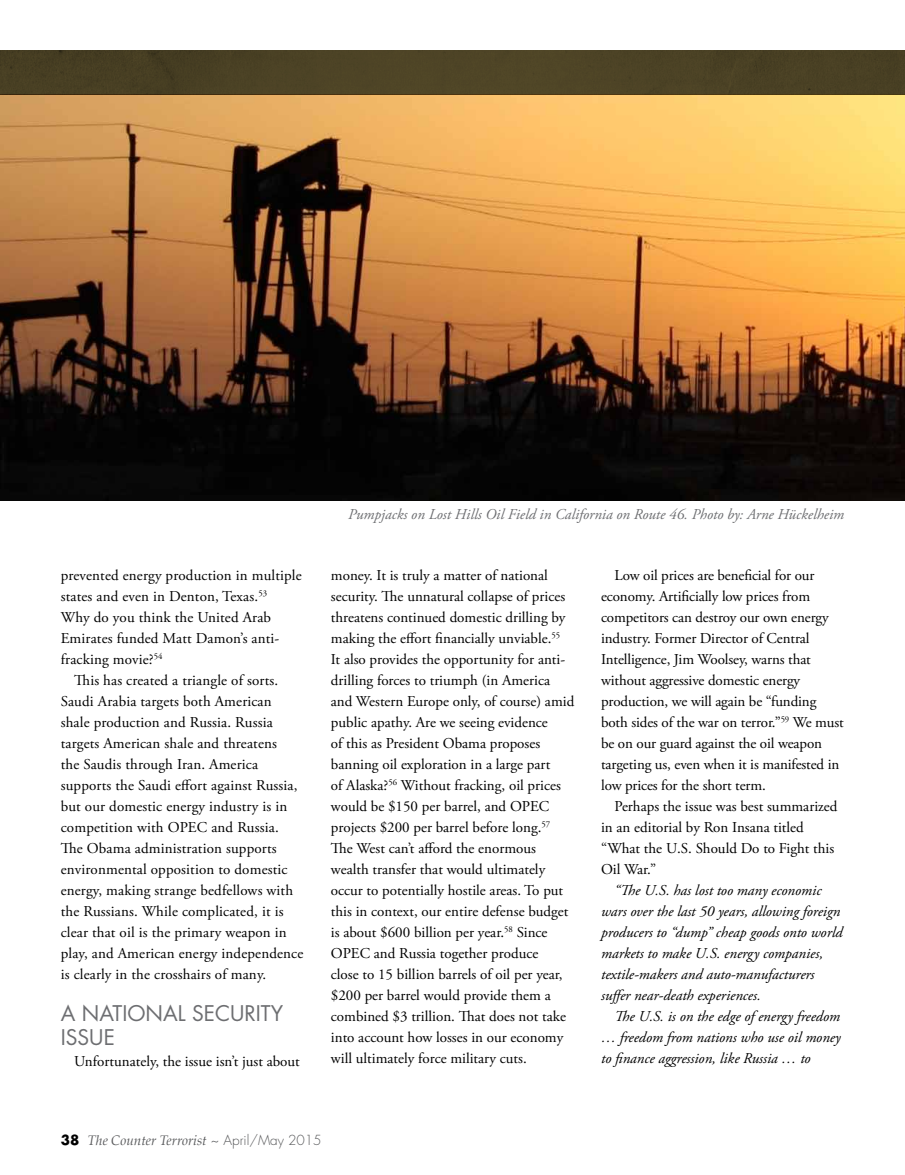
<style>
.page{position:relative;width:905px;height:1175px;background:#fff}
.page>*{position:absolute;margin:0;border:0;box-sizing:border-box;transform-origin:0 0}
.t1{font:21px/24px "Futura";color:#6d6e71}
.t2{font:15px/21px "Adobe Garamond Pro";color:#000}
.t3{font:italic 15px/21px "Adobe Garamond Pro";color:#000}
.t4{font:italic 15px "Adobe Garamond Pro";color:#6d6e71}
.t5{font:italic 13.5px "Palatino";color:#58595b}
.s1{font-family:"Futura";font-weight:700;font-style:normal;color:#000}
.s2{font-family:"Futura";font-weight:300;font-style:normal}
</style>
<div class="page">
<img style="left:0;top:94px;width:904px;height:406px">
<div style="left:0;top:50px;width:904px;height:44px;background:#4b4225"></div>
<p class="t2" style="left:61px;top:565px;width:242px">prevented energy production in multiple</p>
<p class="t2" style="left:61px;top:586px;width:208px">states and even in Denton, Texas.<sup>53</sup></p>
<p class="t2" style="left:61px;top:607px;width:212px">Why do you think the United Arab</p>
<p class="t2" style="left:61px;top:628px;width:220px">Emirates funded Matt Damon’s anti-</p>
<p class="t2" style="left:61px;top:649px;width:103px">fracking movie?<sup>54</sup></p>
<p class="t2" style="left:74px;top:670px;width:205px">This has created a triangle of sorts.</p>
<p class="t2" style="left:61px;top:691px;width:212px">Saudi Arabia targets both American</p>
<p class="t2" style="left:61px;top:712px;width:213px">shale production and Russia. Russia</p>
<p class="t2" style="left:61px;top:733px;width:218px">targets American shale and threatens</p>
<p class="t2" style="left:61px;top:754px;width:199px">the Saudis through Iran. America</p>
<p class="t2" style="left:61px;top:775px;width:238px">supports the Saudi effort against Russia,</p>
<p class="t2" style="left:61px;top:796px;width:228px">but our domestic energy industry is in</p>
<p class="t2" style="left:61px;top:817px;width:219px">competition with OPEC and Russia.</p>
<p class="t2" style="left:61px;top:838px;width:217px">The Obama administration supports</p>
<p class="t2" style="left:61px;top:859px;width:228px">environmental opposition to domestic</p>
<p class="t2" style="left:61px;top:880px;width:234px">energy, making strange bedfellows with</p>
<p class="t2" style="left:61px;top:901px;width:224px">the Russians. While complicated, it is</p>
<p class="t2" style="left:61px;top:922px;width:227px">clear that oil is the primary weapon in</p>
<p class="t2" style="left:61px;top:943px;width:244px">play, and American energy independence</p>
<p class="t2" style="left:61px;top:964px;width:207px">is clearly in the crosshairs of many.</p>
<h1 class="t1" style="left:61px;top:1001px;width:224px">A NATIONAL SECURITY<br>ISSUE</h1>
<p class="t2" style="left:74px;top:1051px;width:227px">Unfortunately, the issue isn’t just about</p>
<p class="t4" style="left:348px;top:505px;width:497px">Pumpjacks on Lost Hills Oil Field in California on Route 46. Photo by: Arne Hückelheim</p>
<p class="t2" style="left:331px;top:565px;width:245px">money. It is truly a matter of national security. The unnatural collapse of prices threatens continued domestic drilling by making the effort financially unviable.<sup>55<br></sup>It also provides the opportunity for anti&shy;drilling forces to triumph (in America and Western Europe only, of course) amid public apathy. Are we seeing evidence<br>of this as President Obama proposes banning oil exploration in a large part<br>of Alaska?<sup>56</sup> Without fracking, oil prices would be $150 per barrel, and OPEC projects $200 per barrel before long.<sup>57<br></sup>The West can’t afford the enormous wealth transfer that would ultimately occur to potentially hostile areas. To put this in context, our entire defense budget is about $600 billion per year.<sup>58</sup> Since OPEC and Russia together produce<br>close to 15 billion barrels of oil per year, $200 per barrel would provide them a combined $3 trillion. That does not take into account how losses in our economy will ultimately force military cuts.</p>
<p class="t2" style="left:601px;top:565px;width:244px;text-indent:14px">Low oil prices are beneficial for our economy. Artificially low prices from competitors can destroy our own energy industry. Former Director of Central Intelligence, Jim Woolsey, warns that without aggressive domestic energy production, we will again be “funding both sides of the war on terror.”<sup>59</sup> We must be on our guard against the oil weapon targeting us, even when it is manifested in low prices for the short term.</p>
<p class="t2" style="left:601px;top:796px;width:238px;text-indent:14px">Perhaps the issue was best summarized in an editorial by Ron Insana titled “What the U.S. Should Do to Fight this<br>Oil War.”</p>
<p class="t3" style="left:601px;top:880px;width:243px;text-indent:14px">“The U.S. has lost too many economic wars over the last 50 years, allowing foreign producers to “dump” cheap goods onto world markets to make U.S. energy companies, textile-makers and auto-manufacturers suffer near-death experiences.</p>
<p class="t3" style="left:601px;top:1006px;width:241px;text-align:justify;text-indent:14px">The U.S. is on the edge of energy freedom … freedom from nations who use oil money to finance aggression, like Russia … to</p>
<p class="t5" style="left:61px;top:1128px;width:262px"><span class="s1">38</span> The Counter Terrorist <span class="s2">~ April/May 2015</span></p>
</div>
